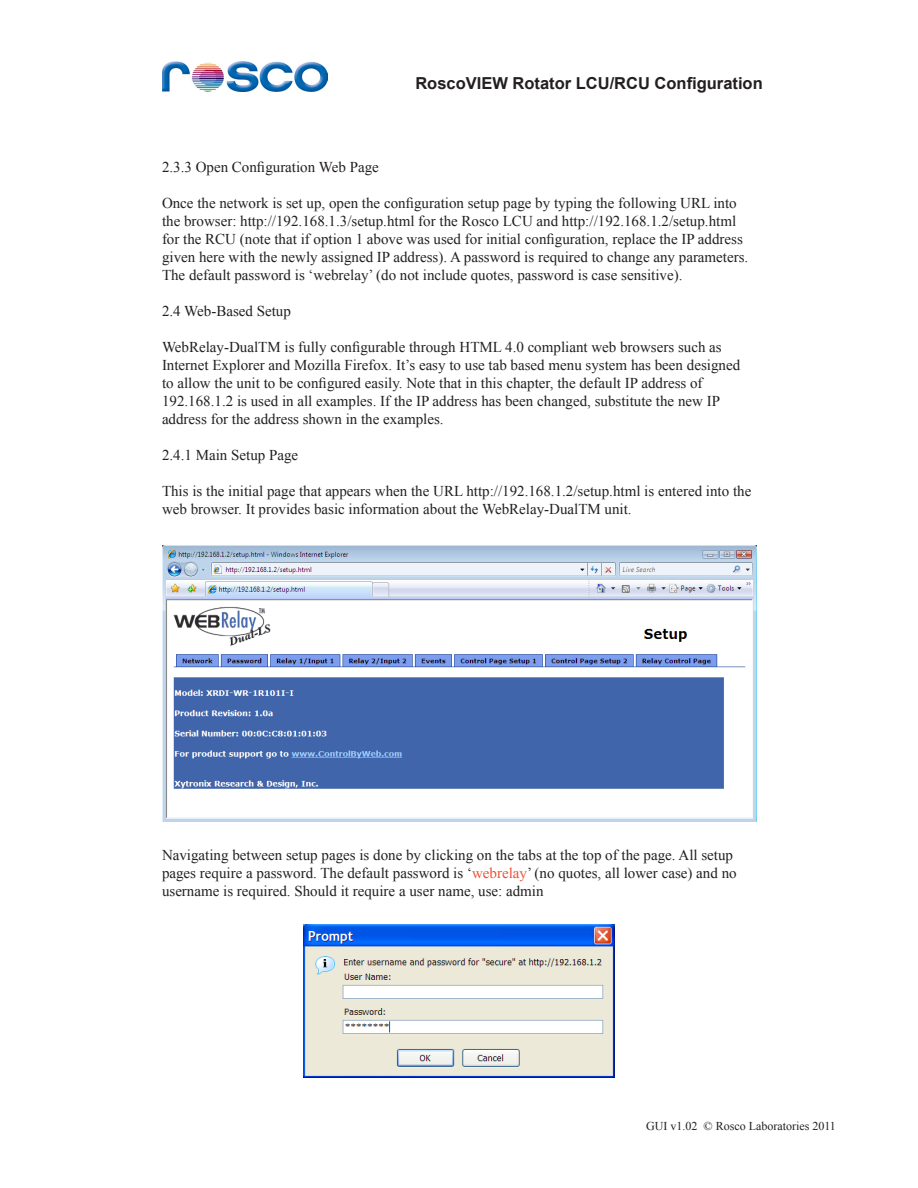
<style>
.page{position:relative;width:918px;height:1188px;background:#fff}
.page>*{position:absolute;margin:0;border:0;box-sizing:border-box;transform-origin:0 0}
.t1{font:700 16.5px "Arial";color:#231f20}
.t2{font:15px/18px "Times New Roman";color:#231f20}
.t3{font:12px "Times New Roman";color:#231f20}
.s1{color:#ef5032}
</style>
<div class="page">
<img style="left:162px;top:62px;width:166px;height:30px">
<img style="left:162px;top:546px;width:594px;height:275px">
<img style="left:304px;top:925px;width:310px;height:152px">
<p class="t1" style="left:415px;top:72px;width:349px">RoscoVIEW Rotator LCU/RCU Configuration</p>
<p class="t2" style="left:162px;top:158px;width:218px">2.3.3 Open Configuration Web Page</p>
<p class="t2" style="left:162px;top:194px;width:588px">Once the network is set up, open the configuration setup page by typing the following URL into the browser: http://192.168.1.3/setup.html for the Rosco LCU and http://192.168.1.2/setup.html for the RCU (note that if option 1 above was used for initial configuration, replace the IP address given here with the newly assigned IP address). A password is required to change any parameters.<br>The default password is ‘webrelay’ (do not include quotes, password is case sensitive).</p>
<p class="t2" style="left:162px;top:302px;width:130px">2.4 Web-Based Setup</p>
<p class="t2" style="left:162px;top:338px;width:580px">WebRelay-DualTM is fully configurable through HTML 4.0 compliant web browsers such as Internet Explorer and Mozilla Firefox. It’s easy to use tab based menu system has been designed to allow the unit to be configured easily. Note that in this chapter, the default IP address of 192.168.1.2 is used in all examples. If the IP address has been changed, substitute the new IP address for the address shown in the examples.</p>
<p class="t2" style="left:162px;top:446px;width:138px">2.4.1 Main Setup Page</p>
<p class="t2" style="left:162px;top:482px;width:591px">This is the initial page that appears when the URL http://192.168.1.2/setup.html is entered into the web browser. It provides basic information about the WebRelay-DualTM unit.</p>
<p class="t2" style="left:162px;top:846px;width:576px">Navigating between setup pages is done by clicking on the tabs at the top of the page. All setup pages require a password. The default password is ‘<span class="s1">webrelay</span>’ (no quotes, all lower case) and no username is required. Should it require a user name, use: admin</p>
<p class="t3" style="left:646px;top:1118px;width:191px">GUI v1.02 © Rosco Laboratories 2011</p>
</div>
